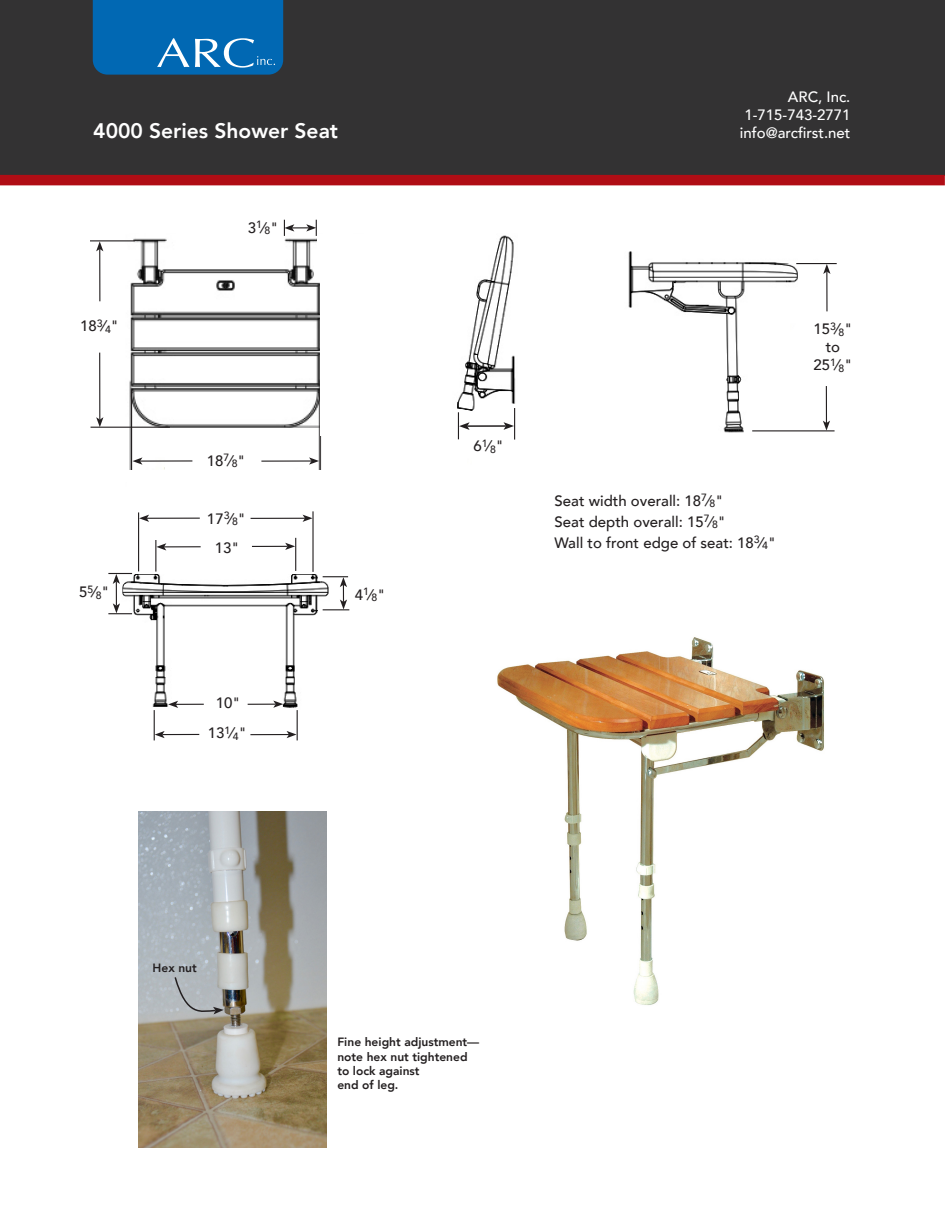
<style>
.page{position:relative;width:945px;height:1215px;background:#fff}
.page>*{position:absolute;margin:0;border:0;box-sizing:border-box;transform-origin:0 0}
.t1{font:800 21px "Avenir";color:#fff}
.t2{font:500 15px/21px "Avenir";color:#231f20;text-align:center}
.t3{font:500 15px/18px "Avenir";color:#fff;text-align:right}
.t4{font:800 12px/14.4px "Avenir";color:#231f20}
.t5{font:500 10.5px "Avenir";color:#231f20}
.s1{font-size:15px}
</style>
<div class="page">
<img style="left:497px;top:637px;width:327px;height:368px">
<img style="left:138px;top:812px;width:188px;height:336px">
<svg style="left:173px;top:976px;width:51px;height:41px;background:#aaafb2"></svg>
<img style="left:117px;top:234px;width:205px;height:236px">
<div style="left:0;top:0;width:945px;height:175px;background:#333233"></div>
<div style="left:0;top:175px;width:945px;height:10px;background:#b00d15"></div>
<svg style="left:93px;top:0;width:190px;height:75px;background:#0e6eb5"></svg>
<div style="left:166px;top:433px;width:120px;height:66px;background:#fff"></div>
<div style="left:78px;top:298px;width:43px;height:66px;background:#fff"></div>
<hr style="left:131px;top:389px;width:1px;height:96px;background:#231f20">
<hr style="left:91px;top:427px;width:79px;height:1px;background:#231f20">
<hr style="left:90px;top:240px;width:45px;height:1px;background:#231f20">
<hr style="left:320px;top:389px;width:1px;height:95px;background:#231f20">
<svg style="left:284px;top:220px;width:33px;height:16px"></svg>
<div style="left:243px;top:218px;width:39px;height:21px;background:#fff"></div>
<div style="left:127px;top:470px;width:206px;height:30px;background:#fff"></div>
<div style="left:317px;top:234px;width:55px;height:48px;background:#fff"></div>
<div style="left:321px;top:260px;width:55px;height:175px;background:#fff"></div>
<hr style="left:140px;top:460px;width:52px;height:2px;background:#231f20">
<svg style="left:132px;top:457px;width:10px;height:8px"></svg>
<hr style="left:99px;top:249px;width:1px;height:52px;background:#231f20">
<svg style="left:96px;top:241px;width:7px;height:10px"></svg>
<hr style="left:261px;top:460px;width:50px;height:2px;background:#231f20">
<svg style="left:309px;top:457px;width:10px;height:8px"></svg>
<hr style="left:99px;top:353px;width:1px;height:67px;background:#231f20">
<svg style="left:96px;top:417px;width:7px;height:10px"></svg>
<img style="left:457px;top:235px;width:59px;height:168px">
<svg style="left:457px;top:403px;width:59px;height:37px"></svg>
<img style="left:628px;top:251px;width:116px;height:182px">
<svg style="left:744px;top:262px;width:93px;height:170px"></svg>
<img style="left:115px;top:573px;width:208px;height:150px">
<div style="left:318px;top:569px;width:34px;height:12px;background:#fff"></div>
<svg style="left:318px;top:603px;width:27px;height:13px"></svg>
<div style="left:199px;top:538px;width:57px;height:38px;background:#fff"></div>
<div style="left:332px;top:611px;width:32px;height:30px;background:#fff"></div>
<hr style="left:138px;top:512px;width:1px;height:59px;background:#231f20">
<hr style="left:312px;top:511px;width:2px;height:61px;background:#231f20">
<hr style="left:295px;top:538px;width:1px;height:33px;background:#231f20">
<hr style="left:155px;top:540px;width:1px;height:32px;background:#231f20">
<svg style="left:168px;top:701px;width:36px;height:7px"></svg>
<hr style="left:164px;top:546px;width:37px;height:1px;background:#231f20">
<svg style="left:156px;top:543px;width:10px;height:8px"></svg>
<svg style="left:248px;top:701px;width:35px;height:7px"></svg>
<hr style="left:252px;top:546px;width:36px;height:1px;background:#231f20">
<svg style="left:285px;top:543px;width:10px;height:7px"></svg>
<svg style="left:108px;top:573px;width:24px;height:41px"></svg>
<svg style="left:323px;top:576px;width:26px;height:34px"></svg>
<div style="left:78px;top:582px;width:33px;height:22px;background:#fff"></div>
<hr style="left:154px;top:710px;width:1px;height:30px;background:#231f20">
<hr style="left:297px;top:710px;width:1px;height:30px;background:#231f20">
<hr style="left:162px;top:734px;width:37px;height:1px;background:#231f20">
<svg style="left:155px;top:731px;width:10px;height:7px"></svg>
<hr style="left:250px;top:734px;width:39px;height:1px;background:#231f20">
<svg style="left:287px;top:731px;width:10px;height:7px"></svg>
<hr style="left:147px;top:518px;width:53px;height:1px;background:#231f20">
<svg style="left:139px;top:515px;width:10px;height:8px"></svg>
<hr style="left:251px;top:518px;width:54px;height:1px;background:#231f20">
<svg style="left:303px;top:515px;width:10px;height:8px"></svg>
<div style="left:212px;top:693px;width:32px;height:21px;background:#fff"></div>
<h1 class="t1" style="left:93px;top:114px;width:246px">4000 Series Shower Seat</h1>
<p class="t2" style="left:80px;top:314px;width:40px">18<sup>3</sup>⁄<sub>4</sub>"</p>
<p class="t2" style="left:248px;top:216px;width:32px">3<sup>1</sup>⁄<sub>8</sub>"</p>
<p class="t2" style="left:79px;top:581px;width:10px">5</p>
<p class="t5" style="left:87px;top:583px;width:23px">5<span class="s1">⁄</span>8<span class="s1">"</span></p>
<p class="t2" style="left:207px;top:449px;width:40px">18<sup>7</sup>⁄<sub>8</sub>"</p>
<p class="t2" style="left:207px;top:507px;width:40px">17<sup>3</sup>⁄<sub>8</sub>"</p>
<p class="t2" style="left:215px;top:536px;width:26px">13"</p>
<p class="t2" style="left:208px;top:688px;width:40px;line-height:29.8px">10"<br>13<sup>1</sup>⁄<sub>4</sub>"</p>
<p class="t2" style="left:355px;top:583px;width:32px">4<sup>1</sup>⁄<sub>8</sub>"</p>
<p class="t3" style="left:740px;top:87px;width:112px">ARC, Inc.<br>1-715-743-2771 info@arcfirst.net</p>
<p class="t2" style="left:473px;top:435px;width:32px">6<sup>1</sup>⁄<sub>8</sub>"</p>
<p class="t2" style="left:814px;top:319px;width:40px;line-height:18px">15<sup>3</sup>⁄<sub>8</sub>" to<br>25<sup>1</sup>⁄<sub>8</sub>"</p>
<p class="t2" style="left:555px;top:489px;width:223px;text-align:left">Seat width overall: 18<sup>7</sup>⁄<sub>8</sub>"<br>Seat depth overall: 15<sup>7</sup>⁄<sub>8</sub>"<br>Wall to front edge of seat: 18<sup>3</sup>⁄<sub>4</sub>"</p>
<p class="t4" style="left:153px;top:961px;width:46px">Hex nut</p>
<p class="t4" style="left:337px;top:1035px;width:143px">Fine height adjustment— note hex nut tightened to lock against<br>end of leg.</p>
</div>
